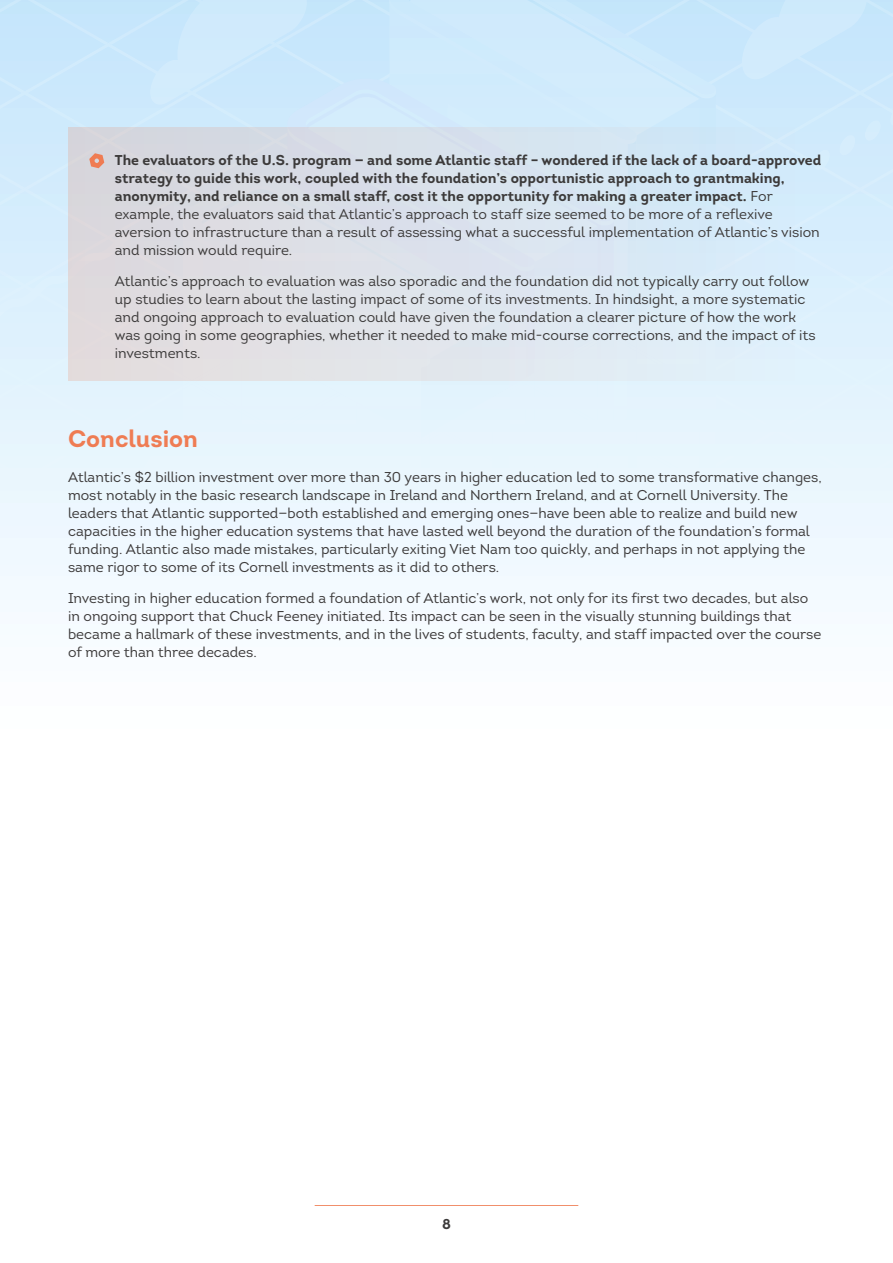
<style>
.page{position:relative;width:893px;height:1263px;background:#fff}
.page>*{position:absolute;margin:0;border:0;box-sizing:border-box;transform-origin:0 0}
.t1{font:700 24px "Intro";color:#ef7c53}
.t2{font:14.25px/18px "Intro";color:#3c3a3a}
.t3{font:700 14.25px/18px "Intro";color:#3c3a3a}
.s1{font-weight:400}
</style>
<div class="page">
<hr style="left:315px;top:1205px;width:263px;height:1px;background:#ef7c53">
<svg style="left:0;top:0;width:893px;height:612px;background:#deecf7"></svg>
<p class="t3" style="left:115px;top:151px;width:708px">The evaluators of the U.S. program — and some Atlantic staff – wondered if the lack of a board-approved strategy to guide this work, coupled with the foundation’s opportunistic approach to grantmaking, anonymity, and reliance on a small staff, cost it the opportunity for making a greater impact. <span class="s1">For example, the evaluators said that Atlantic’s approach to staff size seemed to be more of a reflexive aversion to infrastructure than a result of assessing what a successful implementation of Atlantic’s vision and mission would require.</span></p>
<p class="t2" style="left:115px;top:272px;width:702px">Atlantic’s approach to evaluation was also sporadic and the foundation did not typically carry out follow up studies to learn about the lasting impact of some of its investments. In hindsight, a more systematic and ongoing approach to evaluation could have given the foundation a clearer picture of how the work was going in some geographies, whether it needed to make mid-course corrections, and the impact of its investments.</p>
<h1 class="t1" style="left:68px;top:423px;width:131px">Conclusion</h1>
<p class="t2" style="left:68px;top:468px;width:755px">Atlantic’s $2 billion investment over more than 30 years in higher education led to some transformative changes, most notably in the basic research landscape in Ireland and Northern Ireland, and at Cornell University. The leaders that Atlantic supported—both established and emerging ones—have been able to realize and build new capacities in the higher education systems that have lasted well beyond the duration of the foundation’s formal funding. Atlantic also made mistakes, particularly exiting Viet Nam too quickly, and perhaps in not applying the same rigor to some of its Cornell investments as it did to others.</p>
<p class="t2" style="left:68px;top:589px;width:755px">Investing in higher education formed a foundation of Atlantic’s work, not only for its first two decades, but also in ongoing support that Chuck Feeney initiated. Its impact can be seen in the visually stunning buildings that became a hallmark of these investments, and in the lives of students, faculty, and staff impacted over the course of more than three decades.</p>
<p class="t3" style="left:442px;top:1215px;width:10px">8</p>
</div>
